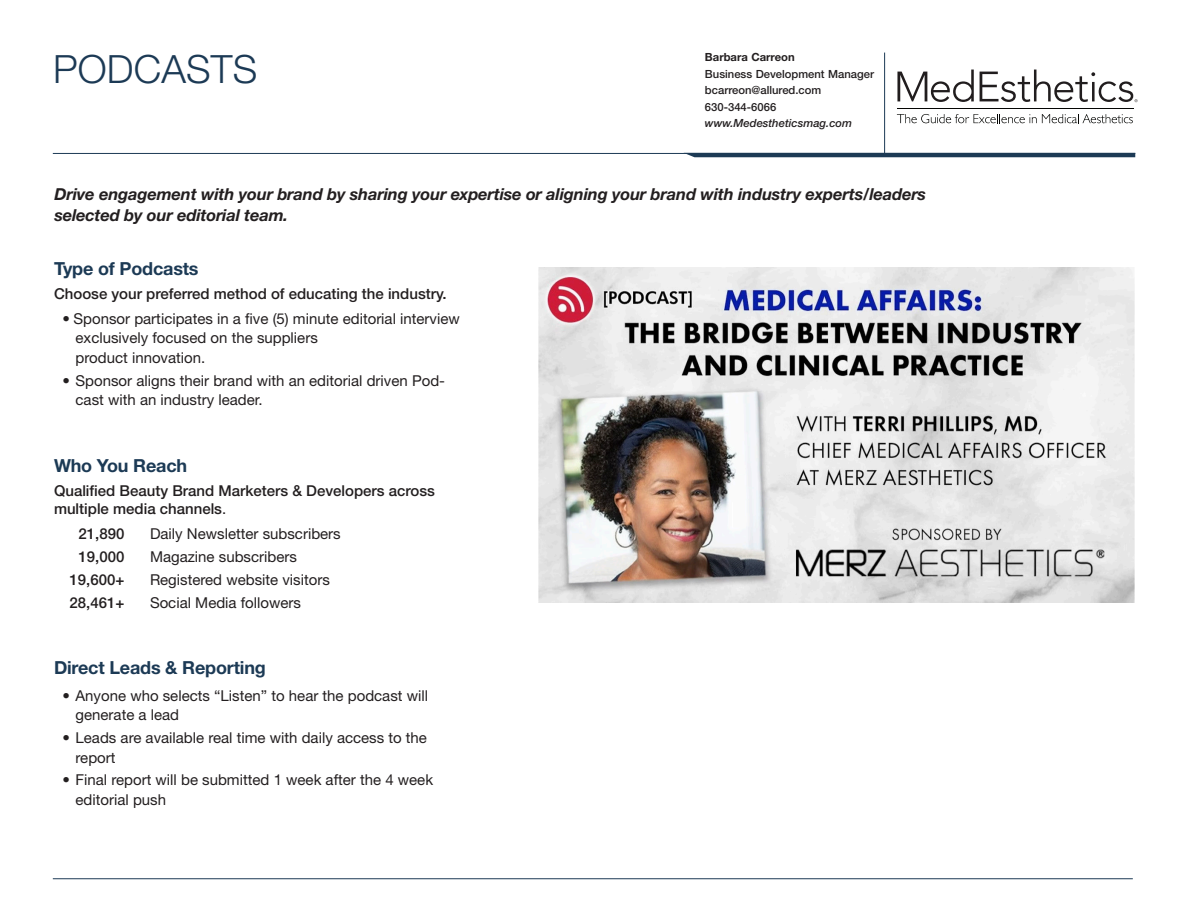
<style>
.page{position:relative;width:1188px;height:918px;background:#fff}
.page>*{position:absolute;margin:0;border:0;box-sizing:border-box;transform-origin:0 0}
.Category_Headline{font:300 39px "Helvetica Neue LT Std";letter-spacing:.005em;color:#1c3a55}
.Subhead_1{font:700 18px "Helvetica Neue LT Std";letter-spacing:-.01em;color:#1c3a55}
.Deck{font:italic 700 16.5px/21px "Helvetica Neue LT Std";letter-spacing:-.01em;color:#231f20}
.t1{font:15px/19.5px "Helvetica Neue LT Std";color:#231f20}
.Body_text{font:500 15px/18px "Helvetica Neue LT Pro";color:#231f20}
.Body_text-2{font:15px "Helvetica Neue LT Pro";color:#231f20}
.Sales_Rep_Name{font:500 11.25px "Helvetica Neue LT Std";color:#231f20}
.Sales_Rep_Name-2{font:italic 500 11.25px "Helvetica Neue LT Std";color:#231f20}
.Sales_Rep_Name-3{font:700 11.25px "Helvetica Neue LT Std";color:#231f20}
.s1{font-weight:400}
</style>
<div class="page">
<hr style="left:53px;top:878px;width:1080px;height:1px;background:#1c3a55">
<hr style="left:53px;top:153px;width:1082px;height:1px;background:#1c3a55">
<svg style="left:686px;top:154px;width:449px;height:3px"></svg>
<svg style="left:897px;top:70px;width:77px;height:32px"></svg>
<svg style="left:980px;top:70px;width:158px;height:32px"></svg>
<hr style="left:897px;top:108px;width:236px;height:1px;background:#040503">
<svg style="left:897px;top:114px;width:236px;height:9px"></svg>
<hr style="left:884px;top:53px;width:1px;height:100px;background:#1c3a55">
<img style="left:538px;top:267px;width:597px;height:335px">
<p class="Category_Headline" style="left:53px;top:46px;width:206px">PODCASTS</p>
<p class="Sales_Rep_Name-3" style="left:705px;top:50px;width:91px">Barbara Carreon</p>
<p class="Sales_Rep_Name" style="left:705px;top:67px;width:171px">Business Development Manager</p>
<p class="Sales_Rep_Name" style="left:705px;top:84px;width:118px">bcarreon@allured.com</p>
<p class="Sales_Rep_Name" style="left:705px;top:100px;width:73px">630-344-6066</p>
<p class="Sales_Rep_Name-2" style="left:705px;top:117px;width:149px">www.Medestheticsmag.com</p>
<p class="Deck" style="left:54px;top:183px;width:873px">Drive engagement with your brand by sharing your expertise or aligning your brand with industry experts/leaders selected by our editorial team.</p>
<p class="Subhead_1" style="left:54px;top:258px;width:146px">Type of Podcasts</p>
<p class="Body_text" style="left:54px;top:284px;width:394px">Choose your preferred method of educating the industry.</p>
<p class="t1" style="left:76px;top:308px;width:386px;text-indent:-13px">• Sponsor participates in a five (5) minute editorial interview exclusively focused on the suppliers<br>product innovation.</p>
<p class="t1" style="left:76px;top:370px;width:371px;text-indent:-13px">• Sponsor aligns their brand with an editorial driven Pod&shy;cast with an industry leader.</p>
<p class="Subhead_1" style="left:54px;top:455px;width:135px">Who You Reach</p>
<p class="Body_text" style="left:54px;top:481px;width:383px">Qualified Beauty Brand Marketers &amp; Developers across multiple media channels<span class="s1">.</span></p>
<p class="Body_text" style="left:79px;top:525px;width:47px">21,890</p>
<p class="Body_text-2" style="left:150px;top:525px;width:192px">Daily Newsletter subscribers</p>
<p class="Body_text" style="left:79px;top:548px;width:47px">19,000</p>
<p class="Body_text-2" style="left:150px;top:547px;width:148px">Magazine subscribers</p>
<p class="Body_text" style="left:70px;top:570px;width:56px">19,600+</p>
<p class="Body_text-2" style="left:150px;top:570px;width:181px">Registered website visitors</p>
<p class="Body_text" style="left:70px;top:593px;width:56px">28,461+</p>
<p class="Body_text-2" style="left:150px;top:593px;width:153px">Social Media followers</p>
<p class="Subhead_1" style="left:54px;top:656px;width:213px">Direct Leads &amp; Reporting</p>
<p class="t1" style="left:76px;top:686px;width:354px;text-indent:-13px">• Anyone who selects “Listen” to hear the podcast will generate a lead</p>
<p class="t1" style="left:76px;top:728px;width:353px;text-indent:-13px">• Leads are available real time with daily access to the report</p>
<p class="t1" style="left:76px;top:770px;width:359px;text-indent:-13px">• Final report will be submitted 1 week after the 4 week editorial push</p>
</div>
